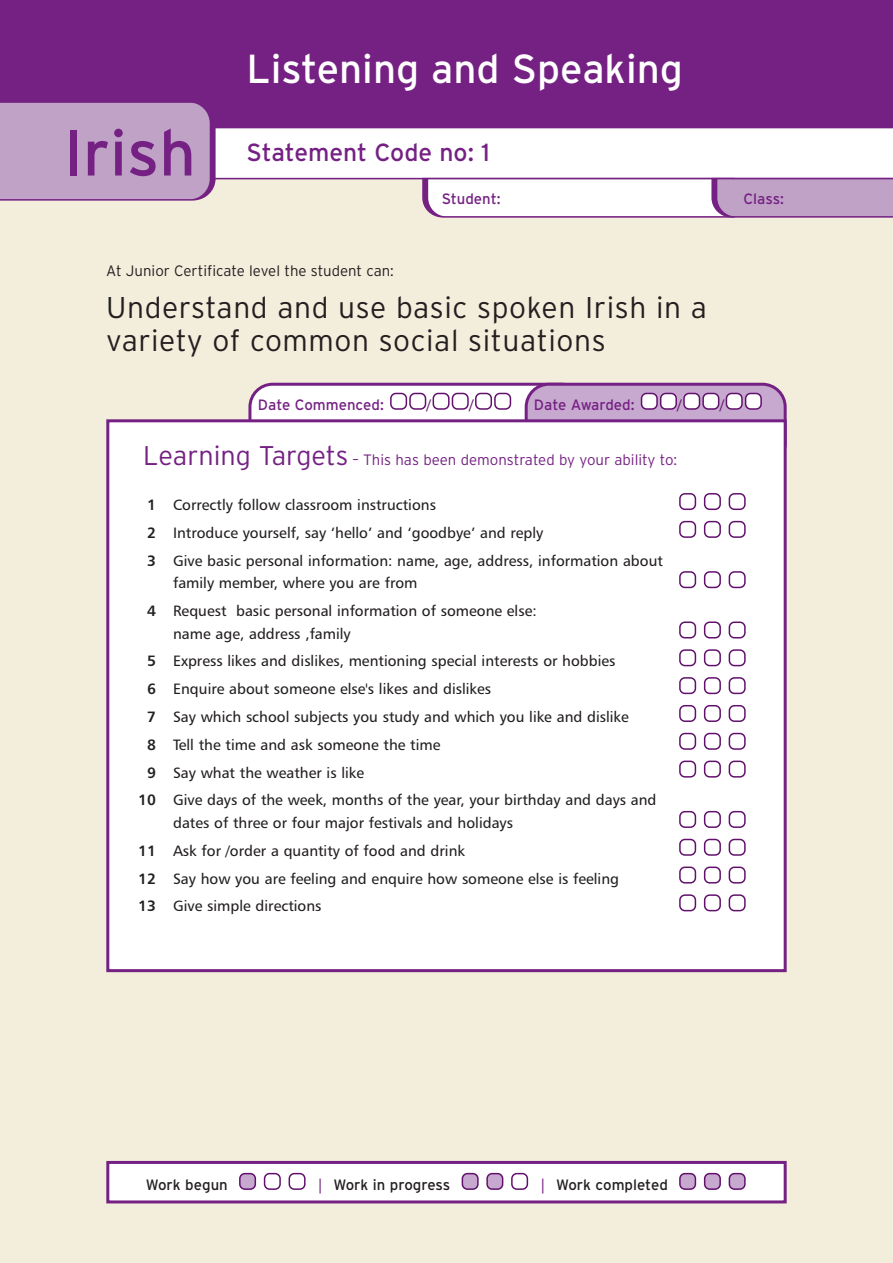
<style>
.page{position:relative;width:893px;height:1263px;background:#f3eddc}
.page>*{position:absolute;margin:0;border:0;box-sizing:border-box;transform-origin:0 0}
.t1{font:64.5px "Interstate";color:#752183}
.t2{font:40.5px "Interstate";color:#fff}
.t3{font:300 30px/33px "Interstate";letter-spacing:.02em;color:#231f20}
.t4{font:24.75px "Interstate";color:#752183}
.t5{font:15px/27.8px "Humanist 777 BT Roman B";color:#231f20}
.t6{font:300 15px "Interstate";color:#752183}
.t7{font:15px "Interstate";color:#752183}
.t8{font:300 15px "Interstate";color:#231f20}
.t9{font:15px "Interstate";color:#231f20}
.t10{font:15px "Humanist 777 BT Roman B";color:#61116c}
.s1{font-size:27px}
.s2{font-family:"Humanist 777 BT Bold B"}
.s3{font-family:"Humanist 777 BT Roman B";color:#752183}
</style>
<div class="page">
<div style="left:0;top:0;width:893px;height:128px;background:#752183"></div>
<div style="left:218px;top:128px;width:675px;height:52px;background:#fff"></div>
<svg style="left:419px;top:177px;width:474px;height:41px"></svg>
<svg style="left:0;top:102px;width:218px;height:99px"></svg>
<svg style="left:248px;top:383px;width:539px;height:36px"></svg>
<div style="left:108px;top:421px;width:677px;height:550px;background:#fff"></div>
<svg style="left:729px;top:894px;width:17px;height:17px"></svg>
<svg style="left:704px;top:894px;width:17px;height:17px"></svg>
<svg style="left:679px;top:894px;width:17px;height:17px"></svg>
<svg style="left:729px;top:866px;width:17px;height:17px"></svg>
<svg style="left:704px;top:866px;width:17px;height:17px"></svg>
<svg style="left:679px;top:866px;width:17px;height:17px"></svg>
<svg style="left:729px;top:839px;width:17px;height:17px"></svg>
<svg style="left:704px;top:839px;width:17px;height:17px"></svg>
<svg style="left:679px;top:839px;width:17px;height:17px"></svg>
<svg style="left:729px;top:811px;width:17px;height:17px"></svg>
<svg style="left:704px;top:811px;width:17px;height:17px"></svg>
<svg style="left:679px;top:811px;width:17px;height:17px"></svg>
<svg style="left:729px;top:761px;width:17px;height:17px"></svg>
<svg style="left:704px;top:761px;width:17px;height:17px"></svg>
<svg style="left:679px;top:761px;width:17px;height:17px"></svg>
<svg style="left:729px;top:733px;width:17px;height:17px"></svg>
<svg style="left:704px;top:733px;width:17px;height:17px"></svg>
<svg style="left:679px;top:733px;width:17px;height:17px"></svg>
<svg style="left:729px;top:705px;width:17px;height:17px"></svg>
<svg style="left:704px;top:705px;width:17px;height:17px"></svg>
<svg style="left:679px;top:705px;width:17px;height:17px"></svg>
<svg style="left:729px;top:677px;width:17px;height:17px"></svg>
<svg style="left:704px;top:677px;width:17px;height:17px"></svg>
<svg style="left:679px;top:677px;width:17px;height:17px"></svg>
<svg style="left:729px;top:649px;width:17px;height:17px"></svg>
<svg style="left:704px;top:649px;width:17px;height:17px"></svg>
<svg style="left:679px;top:649px;width:17px;height:17px"></svg>
<svg style="left:729px;top:621px;width:17px;height:17px"></svg>
<svg style="left:704px;top:621px;width:17px;height:17px"></svg>
<svg style="left:679px;top:621px;width:17px;height:17px"></svg>
<svg style="left:729px;top:571px;width:17px;height:17px"></svg>
<svg style="left:704px;top:571px;width:17px;height:17px"></svg>
<svg style="left:679px;top:571px;width:17px;height:17px"></svg>
<svg style="left:729px;top:521px;width:17px;height:17px"></svg>
<svg style="left:704px;top:521px;width:17px;height:17px"></svg>
<svg style="left:679px;top:521px;width:17px;height:17px"></svg>
<svg style="left:729px;top:493px;width:17px;height:17px"></svg>
<svg style="left:704px;top:493px;width:17px;height:17px"></svg>
<svg style="left:679px;top:493px;width:17px;height:17px"></svg>
<div style="left:106px;top:419px;width:681px;height:553px;border:3px solid #752183"></div>
<div style="left:108px;top:1162px;width:677px;height:40px;background:#fff"></div>
<svg style="left:729px;top:1173px;width:17px;height:17px"></svg>
<svg style="left:704px;top:1173px;width:17px;height:17px"></svg>
<svg style="left:679px;top:1173px;width:17px;height:17px"></svg>
<svg style="left:511px;top:1173px;width:17px;height:17px"></svg>
<svg style="left:486px;top:1173px;width:17px;height:17px"></svg>
<svg style="left:462px;top:1173px;width:17px;height:17px"></svg>
<svg style="left:289px;top:1173px;width:17px;height:17px"></svg>
<svg style="left:264px;top:1173px;width:17px;height:17px"></svg>
<svg style="left:239px;top:1173px;width:17px;height:17px"></svg>
<div style="left:106px;top:1161px;width:681px;height:42px;border:3px solid #752183"></div>
<h1 class="t1" style="left:64px;top:116px;width:134px">Irish</h1>
<h2 class="t2" style="left:247px;top:46px;width:438px">Listening and Speaking</h2>
<h3 class="t4" style="left:247px;top:138px;width:245px">Statement Code no: 1</h3>
<p class="t7" style="left:442px;top:190px;width:60px">Student:</p>
<p class="t7" style="left:743px;top:190px;width:42px">Class:</p>
<p class="t8" style="left:106px;top:262px;width:289px">At Junior Certificate level the student can:</p>
<h3 class="t3" style="left:106px;top:291px;width:602px">Understand and use basic spoken Irish in a variety of common social situations</h3>
<p class="t7" style="left:258px;top:396px;width:127px">Date Commenced:</p>
<p class="t10" style="left:427px;top:398px;width:6px">/</p>
<p class="t10" style="left:469px;top:398px;width:6px">/</p>
<p class="t7" style="left:534px;top:396px;width:102px">Date Awarded:</p>
<p class="t10" style="left:678px;top:398px;width:6px">/</p>
<p class="t10" style="left:720px;top:398px;width:6px">/</p>
<p class="t6" style="left:143px;top:451px;width:535px"><span class="s1">Learning Targets</span> – This has been demonstrated by your ability to:</p>
<p class="t5" style="left:147px;top:492px;width:517px"><span class="s2">1</span> Correctly follow classroom instructions<br><span class="s2">2</span> Introduce yourself, say ‘hello’ and ‘goodbye’ and reply<br><span class="s2">3</span> Give basic personal information: name, age, address, information about</p>
<p class="t5" style="left:147px;top:570px;width:391px;text-indent:26px">family member, where you are from<br><span class="s2">4</span> Request basic personal information of someone else:</p>
<p class="t5" style="left:173px;top:621px;width:179px">name age, address ,family</p>
<p class="t5" style="left:147px;top:648px;width:470px"><span class="s2">5</span> Express likes and dislikes, mentioning special interests or hobbies</p>
<p class="t5" style="left:147px;top:676px;width:345px"><span class="s2">6</span> Enquire about someone else's likes and dislikes</p>
<p class="t5" style="left:147px;top:704px;width:483px"><span class="s2">7</span> Say which school subjects you study and which you like and dislike</p>
<p class="t5" style="left:147px;top:732px;width:295px"><span class="s2">8</span> Tell the time and ask someone the time</p>
<p class="t5" style="left:147px;top:760px;width:218px"><span class="s2">9</span> Say what the weather is like</p>
<p class="t5" style="left:138px;top:787px;width:520px"><span class="s2">10</span> Give days of the week, months of the year, your birthday and days and</p>
<p class="t5" style="left:138px;top:810px;width:482px;text-indent:35px">dates of three or four major festivals and holidays<br><span class="s2">11</span> Ask for /order a quantity of food and drink<br><span class="s2">12</span> Say how you are feeling and enquire how someone else is feeling <span class="s2">13</span> Give simple directions</p>
<p class="t9" style="left:146px;top:1176px;width:83px">Work begun</p>
<p class="t9" style="left:317px;top:1176px;width:135px"><span class="s3">|</span> Work in progress</p>
<p class="t9" style="left:539px;top:1176px;width:130px"><span class="s3">|</span> Work completed</p>
</div>
